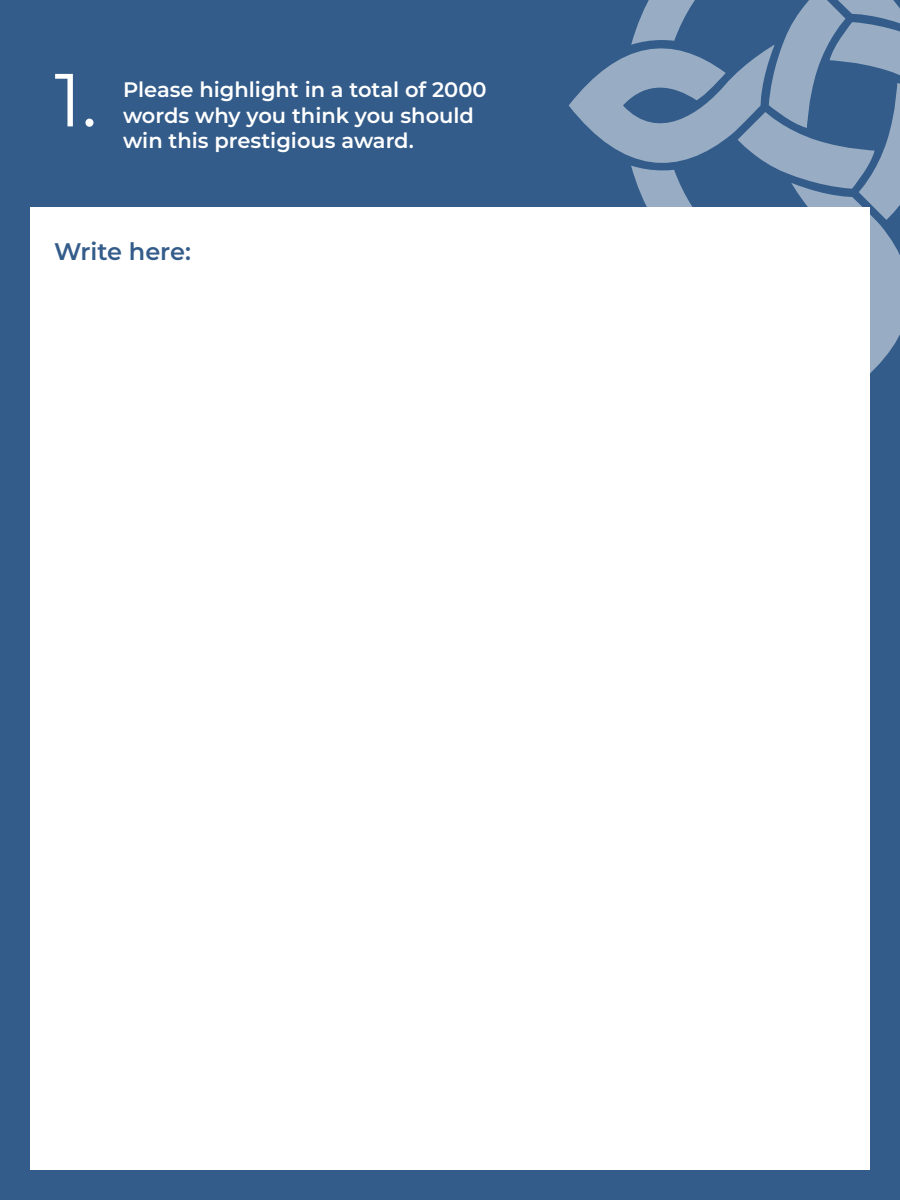
<style>
.page{position:relative;width:900px;height:1200px;background:#fff}
.page>*{position:absolute;margin:0;border:0;box-sizing:border-box;transform-origin:0 0}
.t1{font:75px "Montserrat";color:#fff}
.t2{font:600 24px "Montserrat";letter-spacing:-.005em;color:#335c8a}
.t3{font:600 21px/25.2px "Montserrat";color:#fff}
</style>
<div class="page">
<div style="left:0;top:0;width:900px;height:207px;background:#335c8a"></div>
<div style="left:0;top:183px;width:30px;height:1017px;background:#335c8a"></div>
<div style="left:15px;top:1170px;width:885px;height:30px;background:#335c8a"></div>
<div style="left:870px;top:183px;width:30px;height:1017px;background:#335c8a"></div>
<svg style="left:569px;top:0;width:331px;height:374px"></svg>
<h1 class="t1" style="left:54px;top:48px;width:44px">1.</h1>
<p class="t3" style="left:123px;top:76px;width:365px">Please highlight in a total of 2000 words why you think you should win this prestigious award.</p>
<p class="t2" style="left:54px;top:235px;width:138px">Write here:</p>
</div>
